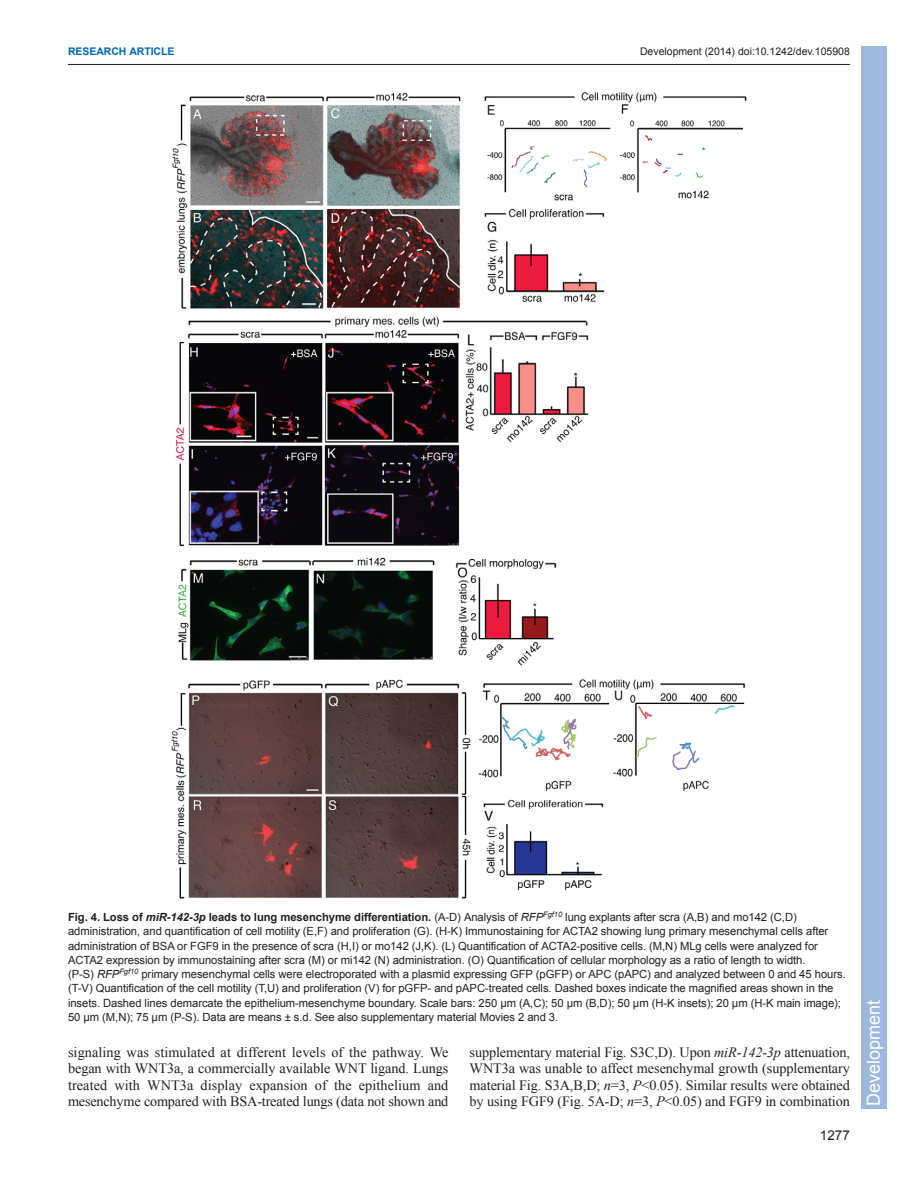
<style>
.page{position:relative;width:918px;height:1188px;background:#fff}
.page>*{position:absolute;margin:0;border:0;box-sizing:border-box;transform-origin:0 0}
.t1{font:18px "Arial";color:#fff}
.t2{font:14.25px/16.5px "Times New Roman";letter-spacing:-.01em;color:#231f20;text-align:justify}
.t3{font:13.5px "Arial";color:#231f20}
.t4{font:11.25px/14.2px "Arial";letter-spacing:-.005em;color:#231f20}
.t5{font:10.5px "Arial";color:#231f20}
.t6{font:700 10.5px "Arial";letter-spacing:-.005em;color:#0166b3}
.s1{font-weight:700}
.s2{font-weight:700;font-style:italic}
.s3{font-style:italic}
</style>
<div class="page">
<hr style="left:68px;top:64px;width:782px;height:1px;background:#231f20">
<img style="left:171px;top:92px;width:576px;height:807px">
<div style="left:861px;top:46px;width:25px;height:1063px;background:#9cb9db"></div>
<p class="t6" style="left:68px;top:45px;width:108px">RESEARCH ARTICLE</p>
<p class="t5" style="left:640px;top:45px;width:211px">Development (2014) doi:10.1242/dev.105908</p>
<p class="t4" style="left:68px;top:910px;width:779px"><span class="s1">Fig. 4. Loss of</span> <span class="s2">miR-142-3p</span> <span class="s1">leads to lung mesenchyme differentiation.</span> (A-D) Analysis of <span class="s3">RFP</span><sup>Fgf10</sup> lung explants after scra (A,B) and mo142 (C,D) administration, and quantification of cell motility (E,F) and proliferation (G). (H-K) Immunostaining for ACTA2 showing lung primary mesenchymal cells after administration of BSA or FGF9 in the presence of scra (H,I) or mo142 (J,K). (L) Quantification of ACTA2-positive cells. (M,N) MLg cells were analyzed for ACTA2 expression by immunostaining after scra (M) or mi142 (N) administration. (O) Quantification of cellular morphology as a ratio of length to width.<br>(P-S) <span class="s3">RFP</span><sup>Fgf10</sup> primary mesenchymal cells were electroporated with a plasmid expressing GFP (pGFP) or APC (pAPC) and analyzed between 0 and 45 hours. (T-V) Quantification of the cell motility (T,U) and proliferation (V) for pGFP- and pAPC-treated cells. Dashed boxes indicate the magnified areas shown in the insets. Dashed lines demarcate the epithelium-mesenchyme boundary. Scale bars: 250 μm (A,C); 50 μm (B,D); 50 μm (H-K insets); 20 μm (H-K main image); 50 μm (M,N); 75 μm (P-S). Data are means ± s.d. See also supplementary material Movies 2 and 3.</p>
<p class="t2" style="left:68px;top:1044px;width:382px">signaling was stimulated at different levels of the pathway. We began with WNT3a, a commercially available WNT ligand. Lungs treated with WNT3a display expansion of the epithelium and mesenchyme compared with BSA-treated lungs (data not shown and</p>
<p class="t2" style="left:470px;top:1044px;width:382px">supplementary material Fig. S3C,D). Upon <span class="s3">miR-142-3p</span> attenuation, WNT3a was unable to affect mesenchymal growth (supplementary material Fig. S3A,B,D; <span class="s3">n</span>=3, <span class="s3">P</span>&lt;0.05). Similar results were obtained by using FGF9 (Fig. 5A-D; <span class="s3">n</span>=3, <span class="s3">P</span>&lt;0.05) and FGF9 in combination</p>
<p class="t3" style="left:820px;top:1128px;width:32px">1277</p>
<h1 class="t1" style="left:862px;top:1106px;width:108px;rotate:-90deg">Development</h1>
</div>
